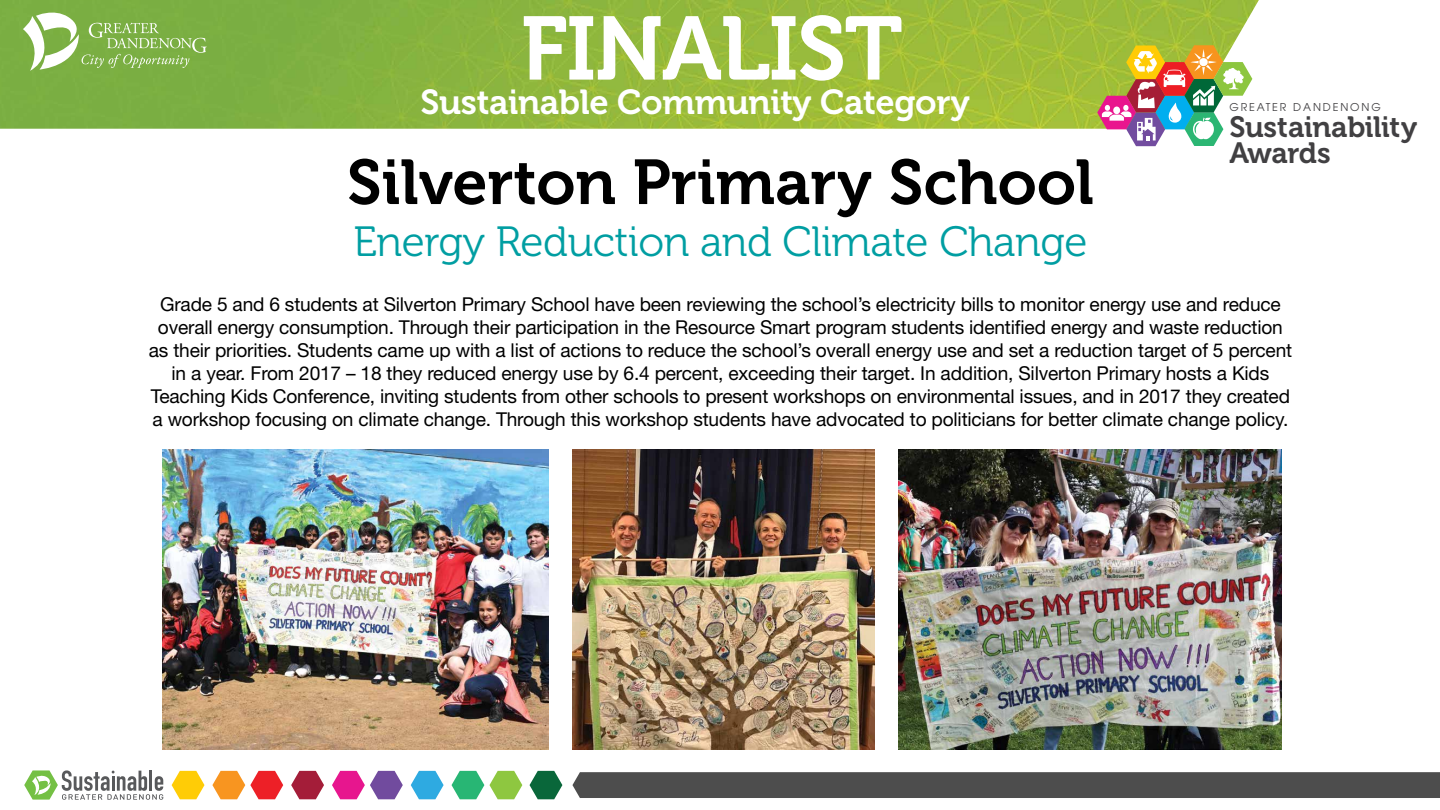
<style>
.page{position:relative;width:1440px;height:810px;background:#fff}
.page>*{position:absolute;margin:0;border:0;box-sizing:border-box;transform-origin:0 0}
.t1{font:89.4px "Museo 700";letter-spacing:-.02em;color:#fff}
.t2{font:63px "Museo 700";color:#000}
.t3{font:42.15px "Museo 300";letter-spacing:-.01em;color:#009ea2}
.t4{font:34.58px "Museo 700";letter-spacing:-.01em;color:#fff}
.t5{font:29.25px/25.6px "Museo 700";letter-spacing:-.015em;color:#414042}
.t6{font:19.12px/23px "Helvetica Neue";letter-spacing:-.01em;color:#000;text-align:center}
.t7{font:10.8px "Avant Garde";letter-spacing:.175em;color:#414042}
</style>
<div class="page">
<img style="left:0;top:0;width:1190px;height:129px">
<svg style="left:1190px;top:0;width:92px;height:450px"></svg>
<svg style="left:23px;top:8px;width:184px;height:63px;background:#93bd65"></svg>
<svg style="left:1097px;top:45px;width:155px;height:101px"></svg>
<svg style="left:530px;top:771px;width:32px;height:28px"></svg>
<svg style="left:212px;top:771px;width:71px;height:28px"></svg>
<svg style="left:332px;top:771px;width:71px;height:28px"></svg>
<svg style="left:452px;top:771px;width:70px;height:28px"></svg>
<svg style="left:172px;top:771px;width:32px;height:28px"></svg>
<svg style="left:291px;top:771px;width:33px;height:28px"></svg>
<svg style="left:411px;top:771px;width:33px;height:28px"></svg>
<div style="left:572px;top:772px;width:868px;height:26px;background:#4d4d4d"></div>
<svg style="left:24px;top:770px;width:139px;height:30px"></svg>
<img style="left:573px;top:449px;width:301px;height:300px">
<img style="left:899px;top:449px;width:382px;height:300px">
<img style="left:162px;top:449px;width:387px;height:300px">
<h1 class="t1" style="left:521px;top:-1px;width:384px">FINALIST</h1>
<h3 class="t4" style="left:420px;top:83px;width:551px">Sustainable Community Category</h3>
<h2 class="t2" style="left:347px;top:147px;width:748px">Silverton Primary School</h2>
<h3 class="t3" style="left:353px;top:219px;width:736px">Energy Reduction and Climate Change</h3>
<p class="t6" style="left:149px;top:293px;width:1145px">Grade 5 and 6 students at Silverton Primary School have been reviewing the school’s electricity bills to monitor energy use and reduce overall energy consumption. Through their participation in the Resource Smart program students identified energy and waste reduction as their priorities. Students came up with a list of actions to reduce the school’s overall energy use and set a reduction target of 5 percent in a year. From 2017 – 18 they reduced energy use by 6.4 percent, exceeding their target. In addition, Silverton Primary hosts a Kids Teaching Kids Conference, inviting students from other schools to present workshops on environmental issues, and in 2017 they created a workshop focusing on climate change. Through this workshop students have advocated to politicians for better climate change policy.</p>
<p class="t7" style="left:1229px;top:101px;width:153px">GREATER DANDENONG</p>
<h3 class="t5" style="left:1229px;top:115px;width:189px">Sustainability<br>Awards</h3>
</div>
